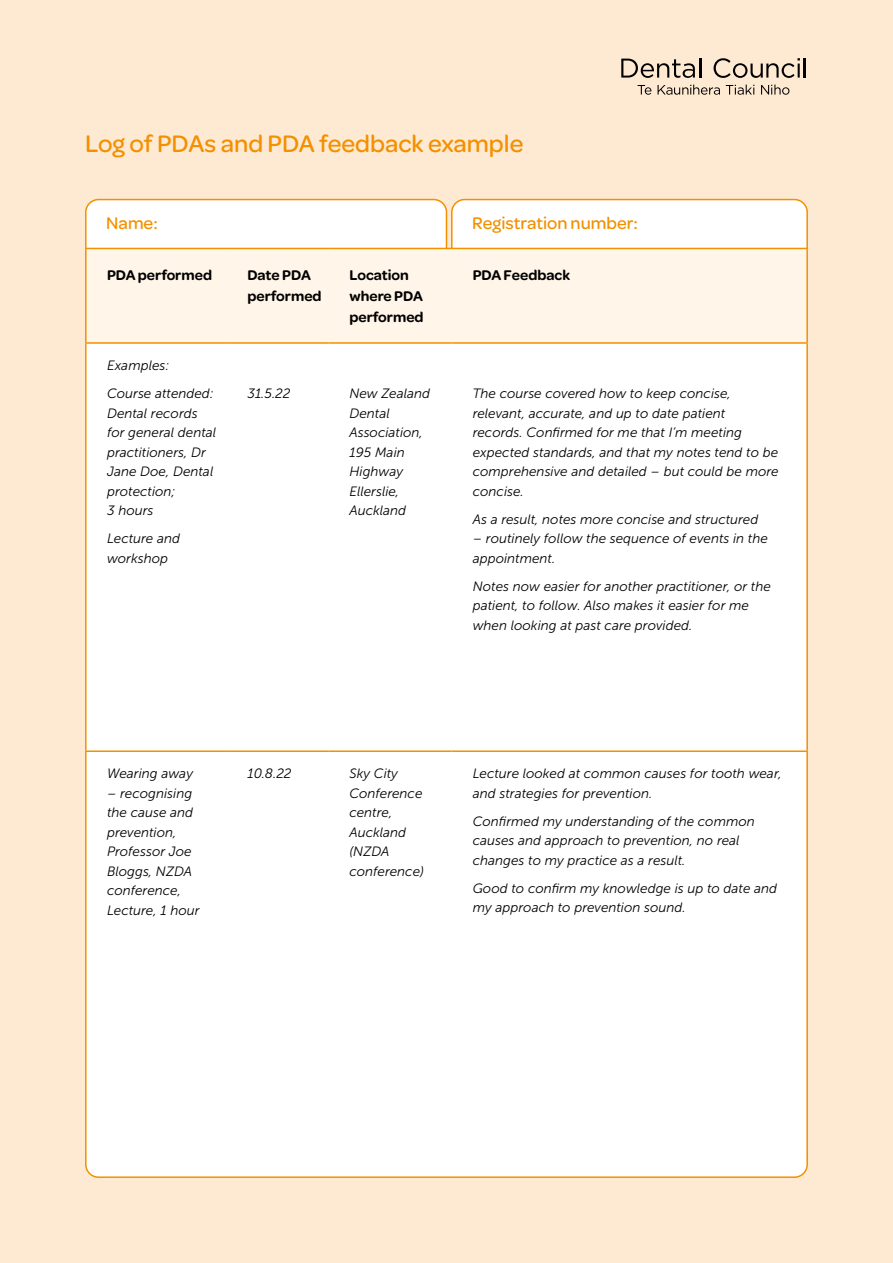
<style>
.page{position:relative;width:893px;height:1263px;background:#feead3}
.page>*{position:absolute;margin:0;border:0;box-sizing:border-box;transform-origin:0 0}
.H2_Orange{font:500 25.5px "Omnes";color:#f39000}
.t1{font:500 18px "Omnes";color:#f39000}
.body{font:600 15px/21px "Omnes";color:#000}
.Examples_body{font:italic 13.5px/19.5px "Museo Sans 300";color:#000}
</style>
<div class="page">
<svg style="left:85px;top:198px;width:723px;height:50px;background:#fef9f2"></svg>
<div style="left:87px;top:249px;width:719px;height:93px;background:#fff5e9"></div>
<div style="left:87px;top:344px;width:719px;height:808px;background:#fff"></div>
<hr style="left:85px;top:248px;width:141px;height:1px;background:#f39000">
<hr style="left:85px;top:249px;width:2px;height:93px;background:#f39000">
<hr style="left:226px;top:248px;width:102px;height:1px;background:#f39000">
<hr style="left:328px;top:248px;width:123px;height:1px;background:#f39000">
<hr style="left:451px;top:248px;width:357px;height:1px;background:#f39000">
<hr style="left:806px;top:249px;width:2px;height:93px;background:#f39000">
<hr style="left:85px;top:344px;width:2px;height:406px;background:#f39000">
<hr style="left:806px;top:344px;width:2px;height:406px;background:#f39000">
<hr style="left:85px;top:752px;width:2px;height:407px;background:#f39000">
<hr style="left:806px;top:752px;width:2px;height:407px;background:#f39000">
<hr style="left:85px;top:342px;width:141px;height:2px;background:#f39000">
<hr style="left:226px;top:342px;width:102px;height:2px;background:#f39000">
<hr style="left:328px;top:342px;width:123px;height:2px;background:#f39000">
<hr style="left:451px;top:342px;width:357px;height:2px;background:#f39000">
<hr style="left:85px;top:750px;width:141px;height:2px;background:#f39000">
<hr style="left:226px;top:750px;width:102px;height:2px;background:#f39000">
<hr style="left:328px;top:750px;width:123px;height:2px;background:#f39000">
<hr style="left:451px;top:750px;width:357px;height:2px;background:#f39000">
<svg style="left:85px;top:1152px;width:723px;height:26px;background:#fef8ef"></svg>
<svg style="left:638px;top:85px;width:13px;height:10px"></svg>
<svg style="left:658px;top:85px;width:62px;height:10px"></svg>
<svg style="left:726px;top:85px;width:28px;height:10px"></svg>
<svg style="left:761px;top:85px;width:28px;height:10px"></svg>
<svg style="left:621px;top:59px;width:74px;height:19px"></svg>
<hr style="left:699px;top:58px;width:2px;height:20px;background:#000">
<svg style="left:714px;top:58px;width:86px;height:20px"></svg>
<hr style="left:804px;top:58px;width:2px;height:20px;background:#000">
<p class="H2_Orange" style="left:85px;top:126px;width:440px">Log of PDAs and PDA feedback example</p>
<p class="t1" style="left:106px;top:211px;width:53px">Name:</p>
<p class="t1" style="left:472px;top:211px;width:167px">Registration number:</p>
<p class="body" style="left:107px;top:263px;width:107px">PDA performed</p>
<p class="body" style="left:247px;top:263px;width:76px">Date PDA performed</p>
<p class="body" style="left:349px;top:263px;width:76px">Location where PDA performed</p>
<p class="body" style="left:473px;top:263px;width:99px">PDA Feedback</p>
<p class="Examples_body" style="left:107px;top:356px;width:64px">Examples:</p>
<p class="Examples_body" style="left:107px;top:384px;width:111px">Course attended:<br>Dental records for general dental practitioners, Dr<br>Jane Doe, Dental protection;<br>3 hours</p>
<p class="Examples_body" style="left:107px;top:529px;width:75px">Lecture and workshop</p>
<p class="Examples_body" style="left:247px;top:384px;width:45px">31.5.22</p>
<p class="Examples_body" style="left:349px;top:384px;width:82px">New Zealand<br>Dental<br>Association,<br>195 Main<br>Highway<br>Ellerslie,<br>Auckland</p>
<p class="Examples_body" style="left:473px;top:384px;width:307px">The course covered how to keep concise, relevant, accurate, and up to date patient records. Confirmed for me that I’m meeting expected standards, and that my notes tend to be comprehensive and detailed – but could be more concise.</p>
<p class="Examples_body" style="left:473px;top:509px;width:287px">As a result, notes more concise and structured</p>
<p class="Examples_body" style="left:473px;top:529px;width:297px">– routinely follow the sequence of events in the appointment.</p>
<p class="Examples_body" style="left:473px;top:576px;width:300px">Notes now easier for another practitioner, or the patient, to follow. Also makes it easier for me when looking at past care provided.</p>
<p class="Examples_body" style="left:107px;top:764px;width:88px">Wearing away</p>
<p class="Examples_body" style="left:107px;top:783px;width:94px">– recognising the cause and prevention,<br>Professor Joe<br>Bloggs, NZDA conference,<br>Lecture, 1 hour</p>
<p class="Examples_body" style="left:247px;top:764px;width:46px">10.8.22</p>
<p class="Examples_body" style="left:349px;top:764px;width:76px">Sky City<br>Conference centre,<br>Auckland (NZDA conference)</p>
<p class="Examples_body" style="left:473px;top:764px;width:310px">Lecture looked at common causes for tooth wear, and strategies for prevention.</p>
<p class="Examples_body" style="left:473px;top:811px;width:284px">Confirmed my understanding of the common causes and approach to prevention, no real changes to my practice as a result.</p>
<p class="Examples_body" style="left:473px;top:878px;width:306px">Good to confirm my knowledge is up to date and my approach to prevention sound.</p>
</div>
